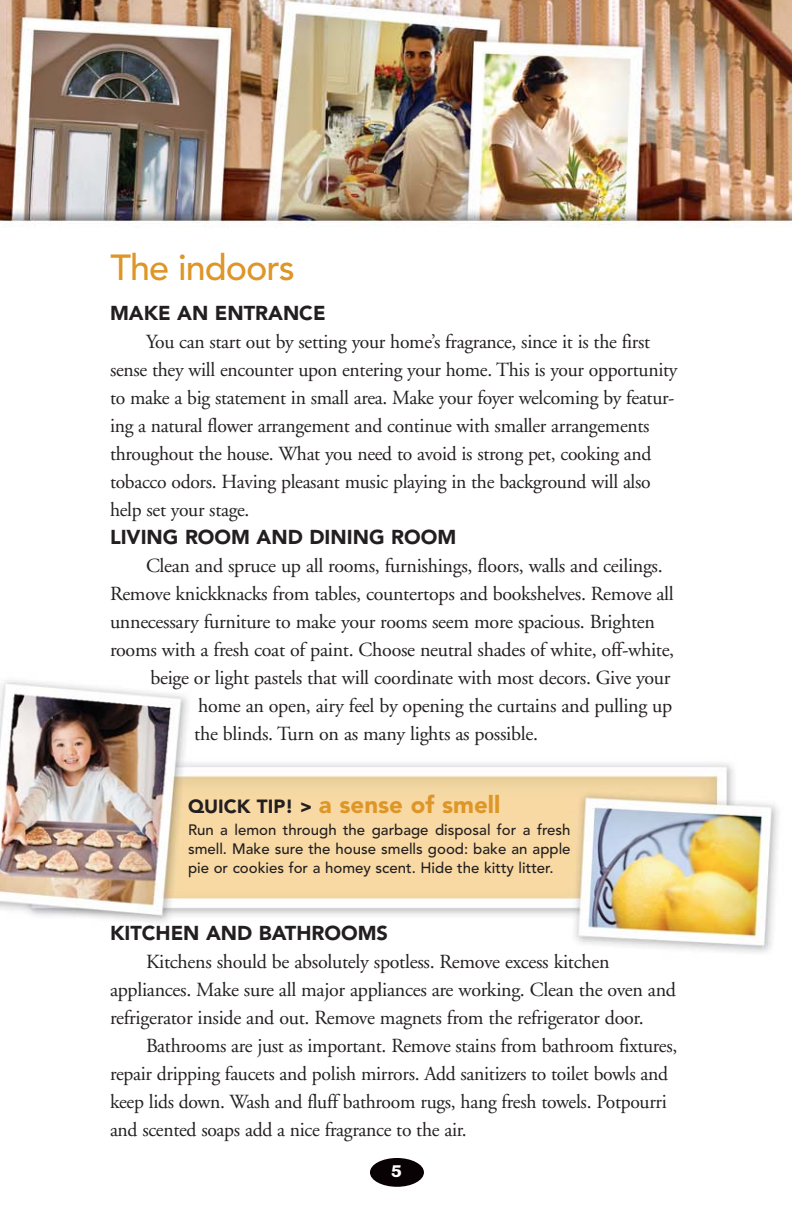
<style>
.page{position:relative;width:792px;height:1224px;background:#fff}
.page>*{position:absolute;margin:0;border:0;box-sizing:border-box;transform-origin:0 0}
.t1{font:500 36px "Avenir";letter-spacing:-.03em;color:#dd9627}
.t2{font:900 24px "Avenir";color:#dd9627}
.t3{font:20px/28px "Adobe Garamond";letter-spacing:-.015em;color:#231f20}
.t4{font:900 20px "Avenir";color:#231f20}
.t5{font:700 17px "AG Old Face";color:#fff}
.t6{font:500 15px/19px "Avenir";color:#231f20;text-align:justify}
.s1{font-size:19px;color:#231f20}
</style>
<div class="page">
<img style="left:0;top:0;width:792px;height:1187px">
<img style="left:0;top:658px;width:792px;height:361px">
<div style="left:370px;top:1158px;width:54px;height:29px;background:#090204;border-radius:50%"></div>
<h1 class="t1" style="left:110px;top:252px;width:186px">The indoors</h1>
<p class="t4" style="left:110px;top:305px;width:217px">MAKE AN ENTRANCE</p>
<p class="t3" style="left:110px;top:329px;width:569px;text-indent:36px">You can start out by setting your home’s fragrance, since it is the first sense they will encounter upon entering your home. This is your opportunity to make a big statement in small area. Make your foyer welcoming by featur&shy;ing a natural flower arrangement and continue with smaller arrangements throughout the house. What you need to avoid is strong pet, cooking and tobacco odors. Having pleasant music playing in the background will also help set your stage.</p>
<p class="t4" style="left:110px;top:529px;width:348px">LIVING ROOM AND DINING ROOM</p>
<p class="t3" style="left:146px;top:553px;width:518px">Clean and spruce up all rooms, furnishings, floors, walls and ceilings.</p>
<p class="t3" style="left:110px;top:581px;width:565px">Remove knickknacks from tables, countertops and bookshelves. Remove all</p>
<p class="t3" style="left:110px;top:609px;width:547px">unnecessary furniture to make your rooms seem more spacious. Brighten</p>
<p class="t3" style="left:110px;top:637px;width:566px">rooms with a fresh coat of paint. Choose neutral shades of white, off-white,</p>
<p class="t3" style="left:150px;top:665px;width:522px">beige or light pastels that will coordinate with most decors. Give your</p>
<p class="t3" style="left:198px;top:693px;width:476px">home an open, airy feel by opening the curtains and pulling up</p>
<p class="t3" style="left:194px;top:721px;width:345px">the blinds. Turn on as many lights as possible.</p>
<p class="t2" style="left:188px;top:794px;width:314px"><span class="s1">QUICK TIP! &gt;</span> a sense of smell</p>
<p class="t6" style="left:188px;top:822px;width:384px">Run a lemon through the garbage disposal for a fresh smell. Make sure the house smells good: bake an apple pie or cookies for a homey scent. Hide the kitty litter.</p>
<p class="t4" style="left:110px;top:925px;width:280px">KITCHEN AND BATHROOMS</p>
<p class="t3" style="left:110px;top:949px;width:568px;text-indent:36px">Kitchens should be absolutely spotless. Remove excess kitchen appliances. Make sure all major appliances are working. Clean the oven and refrigerator inside and out. Remove magnets from the refrigerator door.</p>
<p class="t3" style="left:110px;top:1033px;width:569px;text-indent:36px">Bathrooms are just as important. Remove stains from bathroom fixtures, repair dripping faucets and polish mirrors. Add sanitizers to toilet bowls and keep lids down. Wash and fluff bathroom rugs, hang fresh towels. Potpourri and scented soaps add a nice fragrance to the air.</p>
<p class="t5" style="left:391px;top:1165px;width:12px">5</p>
</div>
